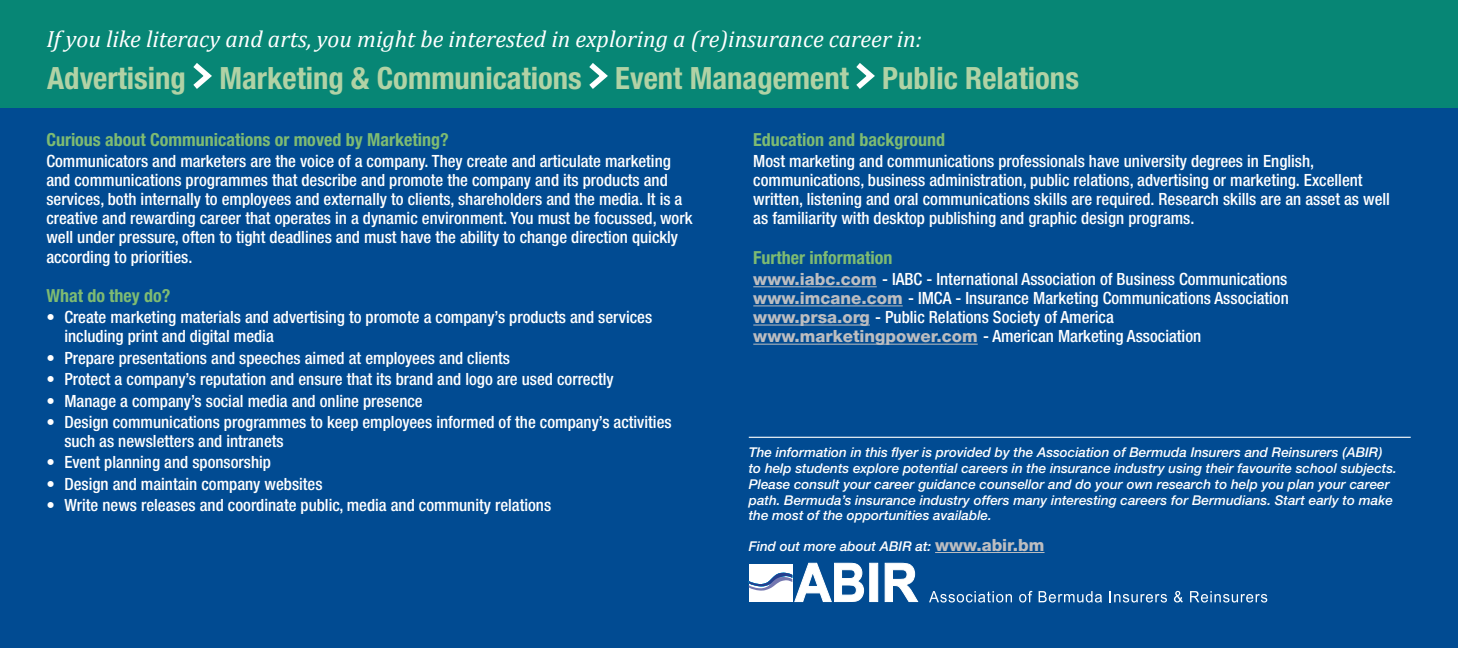
<style>
.page{position:relative;width:1458px;height:648px;background:#fff}
.page>*{position:absolute;margin:0;border:0;box-sizing:border-box;transform-origin:0 0}
.t1{font:700 condensed 30.82px "Helvetica Neue LT Std";color:#b1d2a5}
.t2{font:italic 23.4px "Cambria";color:#fff}
.sub_heads{font:700 condensed 18px "Helvetica Neue LT Std";color:#7ebb72}
.new_body{font:500 condensed 16.88px/19.1px "Helvetica Neue LT Std";color:#fff}
.new_body-2{font:italic 500 13.5px/15.8px "Helvetica Neue LT Std";color:#fff}
.s1{font-weight:800;font-stretch:normal;color:#bcbdc0}
.s2{font-weight:800;font-style:normal;font-size:16.88px;color:#bcbdc0}
</style>
<div class="page">
<div style="left:0;top:108px;width:1458px;height:540px;background:#014b92"></div>
<hr style="left:753px;top:286px;width:124px;height:1px;background:#bcbdc0">
<hr style="left:753px;top:305px;width:150px;height:1px;background:#bcbdc0">
<hr style="left:753px;top:325px;width:117px;height:1px;background:#bcbdc0">
<hr style="left:753px;top:344px;width:225px;height:1px;background:#bcbdc0">
<svg style="left:749px;top:563px;width:115px;height:39px"></svg>
<div style="left:869px;top:563px;width:9px;height:39px;background:#fff;border:1px solid #fff"></div>
<svg style="left:884px;top:563px;width:35px;height:40px"></svg>
<svg style="left:929px;top:591px;width:83px;height:12px"></svg>
<svg style="left:1019px;top:591px;width:13px;height:12px"></svg>
<svg style="left:1039px;top:591px;width:63px;height:12px"></svg>
<svg style="left:1110px;top:591px;width:57px;height:12px"></svg>
<svg style="left:1174px;top:591px;width:9px;height:12px"></svg>
<svg style="left:1190px;top:591px;width:77px;height:12px"></svg>
<hr style="left:935px;top:552px;width:110px;height:1px;background:#bcbdc0">
<hr style="left:749px;top:437px;width:662px;height:1px;background:#fff">
<div style="left:0;top:0;width:1458px;height:108px;background:#078675"></div>
<svg style="left:193px;top:63px;width:19px;height:26px"></svg>
<svg style="left:589px;top:63px;width:19px;height:26px"></svg>
<svg style="left:856px;top:63px;width:19px;height:26px"></svg>
<p class="t2" style="left:46px;top:22px;width:877px">If you like literacy and arts, you might be interested in exploring a (re)insurance career in:</p>
<p class="t1" style="left:47px;top:59px;width:1033px">Advertising Marketing &amp; Communications Event Management Public Relations</p>
<p class="sub_heads" style="left:46px;top:128px;width:404px">Curious about Communications or moved by Marketing?</p>
<p class="new_body" style="left:46px;top:151px;width:648px">Communicators and marketers are the voice of a company. They create and articulate marketing and communications programmes that describe and promote the company and its products and services, both internally to employees and externally to clients, shareholders and the media. It is a creative and rewarding career that operates in a dynamic environment. You must be focussed, work well under pressure, often to tight deadlines and must have the ability to change direction quickly according to priorities.</p>
<p class="sub_heads" style="left:46px;top:285px;width:126px">What do they do?</p>
<p class="new_body" style="left:64px;top:308px;width:589px;text-indent:-18px">• Create marketing materials and advertising to promote a company’s products and services including print and digital media</p>
<p class="new_body" style="left:46px;top:348px;width:465px">• Prepare presentations and speeches aimed at employees and clients</p>
<p class="new_body" style="left:46px;top:369px;width:569px">• Protect a company’s reputation and ensure that its brand and logo are used correctly</p>
<p class="new_body" style="left:46px;top:391px;width:378px">• Manage a company’s social media and online presence</p>
<p class="new_body" style="left:64px;top:412px;width:609px;text-indent:-18px">• Design communications programmes to keep employees informed of the company’s activities such as newsletters and intranets</p>
<p class="new_body" style="left:46px;top:453px;width:226px">• Event planning and sponsorship</p>
<p class="new_body" style="left:46px;top:474px;width:278px">• Design and maintain company websites</p>
<p class="new_body" style="left:46px;top:495px;width:506px">• Write news releases and coordinate public, media and community relations</p>
<p class="sub_heads" style="left:753px;top:128px;width:193px">Education and background</p>
<p class="new_body" style="left:753px;top:151px;width:638px">Most marketing and communications professionals have university degrees in English, communications, business administration, public relations, advertising or marketing. Excellent written, listening and oral communications skills are required. Research skills are an asset as well as familiarity with desktop publishing and graphic design programs.</p>
<p class="sub_heads" style="left:753px;top:246px;width:141px">Further information</p>
<p class="new_body" style="left:753px;top:269px;width:536px"><span class="s1">www.iabc.com</span> - IABC - International Association of Business Communications</p>
<p class="new_body" style="left:753px;top:288px;width:537px"><span class="s1">www.imcane.com</span> - IMCA - Insurance Marketing Communications Association</p>
<p class="new_body" style="left:753px;top:308px;width:362px"><span class="s1">www.prsa.org</span> - Public Relations Society of America</p>
<p class="new_body" style="left:753px;top:327px;width:450px"><span class="s1">www.marketingpower.com</span> - American Marketing Association</p>
<p class="new_body-2" style="left:749px;top:445px;width:650px">The information in this flyer is provided by the Association of Bermuda Insurers and Reinsurers (ABIR) to help students explore potential careers in the insurance industry using their favourite school subjects.<br>Please consult your career guidance counsellor and do your own research to help you plan your career path. Bermuda’s insurance industry offers many interesting careers for Bermudians. Start early to make the most of the opportunities available.</p>
<p class="new_body-2" style="left:749px;top:538px;width:297px">Find out more about ABIR at: <span class="s2">www.abir.bm</span></p>
</div>
